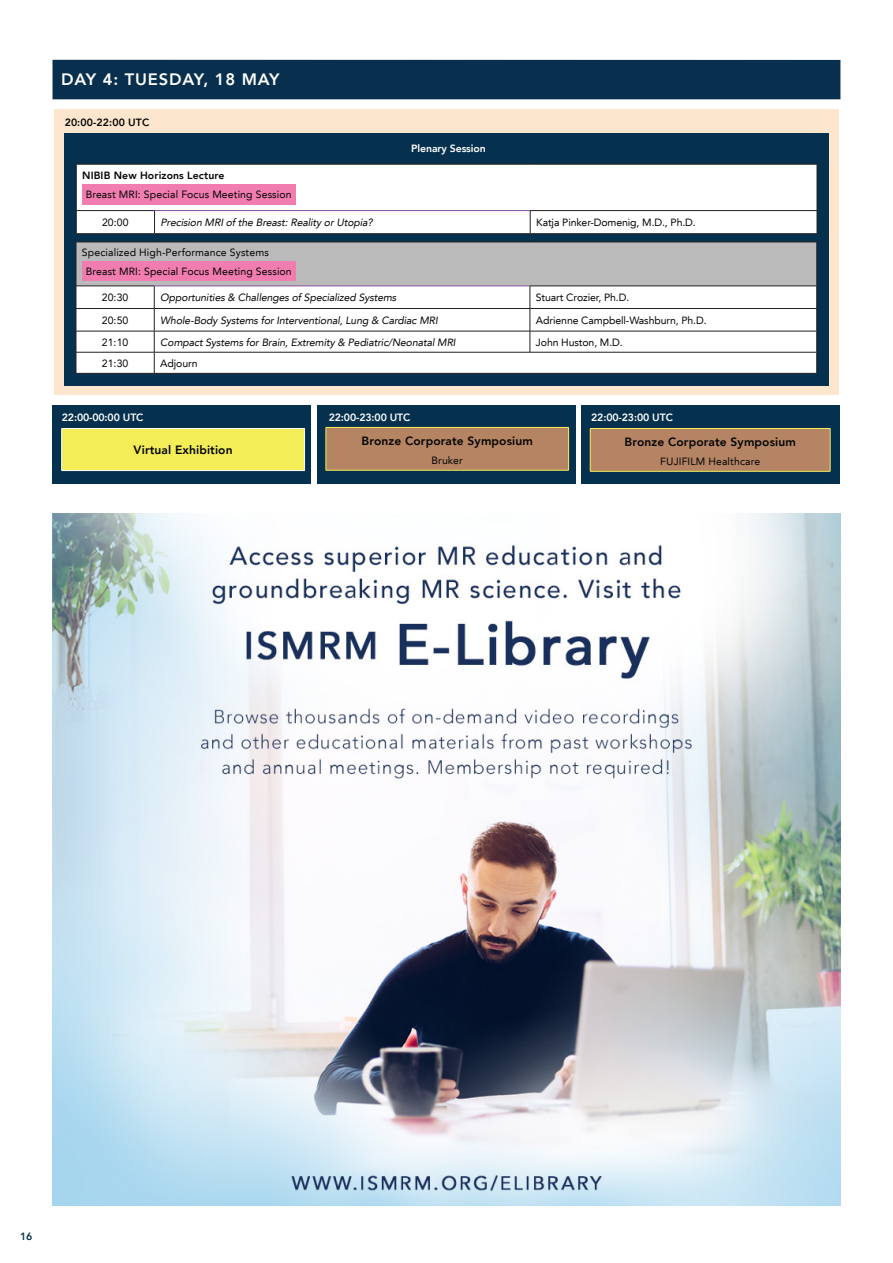
<style>
.page{position:relative;width:893px;height:1263px;background:#fff}
.page>*{position:absolute;margin:0;border:0;box-sizing:border-box;transform-origin:0 0}
.body_copy{font:800 16.5px "Avenir LT";letter-spacing:.05em;color:#fff}
.body_copy-2{font:800 12px "Avenir LT";letter-spacing:.01em;color:#040503}
.body_copy-3{font:10.5px "Avenir LT";letter-spacing:.01em;color:#040503}
.body_copy-4{font:italic 10.5px "Avenir LT";letter-spacing:-.01em;color:#040503}
.body_copy-5{font:10.5px "Avenir LT";letter-spacing:-.01em;color:#040503}
.body_copy-6{font:800 10.5px "Avenir LT";letter-spacing:-.01em;color:#fff}
.body_copy-7{font:italic 10.5px "Avenir LT";color:#040503}
.body_copy-8{font:800 10.5px "Avenir LT";letter-spacing:.01em;color:#040503}
.t1{font:800 10.5px "Avenir";color:#08304e}
</style>
<div class="page">
<div style="left:53px;top:60px;width:787px;height:39px;background:#08304e"></div>
<div style="left:54px;top:110px;width:785px;height:285px;background:#fde6ce"></div>
<div style="left:64px;top:133px;width:765px;height:253px;background:#06314e"></div>
<div style="left:77px;top:165px;width:740px;height:68px;background:#fff"></div>
<hr style="left:76px;top:164px;width:1px;height:46px;background:#231f20">
<hr style="left:817px;top:164px;width:1px;height:46px;background:#231f20">
<svg style="left:76px;top:211px;width:1px;height:22px"></svg>
<svg style="left:154px;top:211px;width:1px;height:22px"></svg>
<svg style="left:530px;top:211px;width:1px;height:22px"></svg>
<svg style="left:817px;top:211px;width:1px;height:22px"></svg>
<hr style="left:76px;top:164px;width:79px;height:1px;background:#231f20">
<hr style="left:155px;top:164px;width:375px;height:1px;background:#231f20">
<hr style="left:530px;top:164px;width:287px;height:1px;background:#231f20">
<hr style="left:76px;top:210px;width:79px;height:1px;background:#231f20">
<hr style="left:530px;top:210px;width:287px;height:1px;background:#231f20">
<hr style="left:76px;top:233px;width:79px;height:1px;background:#231f20">
<hr style="left:155px;top:233px;width:375px;height:1px;background:#231f20">
<hr style="left:530px;top:233px;width:287px;height:1px;background:#231f20">
<hr style="left:155px;top:210px;width:375px;height:1px;background:#884a9d">
<div style="left:76px;top:242px;width:741px;height:44px;background:#bababa"></div>
<div style="left:77px;top:287px;width:739px;height:86px;background:#fff"></div>
<hr style="left:76px;top:242px;width:1px;height:44px;background:#231f20">
<hr style="left:816px;top:242px;width:1px;height:44px;background:#231f20">
<svg style="left:530px;top:287px;width:1px;height:65px"></svg>
<svg style="left:76px;top:287px;width:1px;height:86px"></svg>
<svg style="left:154px;top:287px;width:1px;height:86px"></svg>
<svg style="left:816px;top:287px;width:1px;height:86px"></svg>
<hr style="left:76px;top:242px;width:78px;height:1px;background:#231f20">
<hr style="left:154px;top:242px;width:376px;height:1px;background:#231f20">
<hr style="left:530px;top:242px;width:287px;height:1px;background:#231f20">
<hr style="left:76px;top:286px;width:78px;height:1px;background:#231f20">
<hr style="left:530px;top:286px;width:287px;height:1px;background:#231f20">
<hr style="left:76px;top:308px;width:78px;height:1px;background:#231f20">
<hr style="left:154px;top:308px;width:376px;height:1px;background:#231f20">
<hr style="left:530px;top:308px;width:287px;height:1px;background:#231f20">
<hr style="left:76px;top:331px;width:78px;height:1px;background:#231f20">
<hr style="left:154px;top:331px;width:376px;height:1px;background:#231f20">
<hr style="left:530px;top:331px;width:287px;height:1px;background:#231f20">
<hr style="left:76px;top:352px;width:78px;height:1px;background:#231f20">
<hr style="left:154px;top:352px;width:376px;height:1px;background:#231f20">
<hr style="left:530px;top:352px;width:287px;height:1px;background:#231f20">
<hr style="left:76px;top:373px;width:78px;height:1px;background:#231f20">
<hr style="left:154px;top:373px;width:376px;height:1px;background:#231f20">
<hr style="left:530px;top:373px;width:287px;height:1px;background:#231f20">
<hr style="left:154px;top:286px;width:376px;height:1px;background:#884a9d">
<div style="left:82px;top:262px;width:214px;height:19px;background:#f17cb0"></div>
<div style="left:82px;top:184px;width:214px;height:21px;background:#f17cb0"></div>
<div style="left:317px;top:406px;width:258px;height:78px;background:#06314e"></div>
<div style="left:326px;top:427px;width:243px;height:43px;background:#b58463"></div>
<hr style="left:326px;top:427px;width:243px;height:1px;background:#f3ed58">
<hr style="left:326px;top:428px;width:1px;height:42px;background:#f3ed58">
<hr style="left:568px;top:428px;width:1px;height:42px;background:#f3ed58">
<hr style="left:326px;top:470px;width:243px;height:1px;background:#f3ed58">
<div style="left:53px;top:406px;width:258px;height:78px;background:#06314e"></div>
<div style="left:62px;top:428px;width:243px;height:43px;background:#f3ed58"></div>
<hr style="left:61px;top:428px;width:244px;height:1px;background:#f6fbfe">
<hr style="left:61px;top:429px;width:1px;height:41px;background:#f6fbfe">
<hr style="left:304px;top:429px;width:1px;height:41px;background:#f6fbfe">
<hr style="left:61px;top:470px;width:244px;height:1px;background:#f6fbfe">
<div style="left:581px;top:406px;width:258px;height:78px;background:#06314e"></div>
<div style="left:590px;top:428px;width:240px;height:43px;background:#b58465"></div>
<hr style="left:590px;top:428px;width:240px;height:1px;background:#f3ed58">
<hr style="left:590px;top:429px;width:1px;height:42px;background:#f3ed58">
<hr style="left:830px;top:429px;width:1px;height:42px;background:#f3ed58">
<hr style="left:590px;top:471px;width:240px;height:1px;background:#f3ed58">
<img style="left:53px;top:513px;width:787px;height:693px">
<p class="body_copy" style="left:61px;top:70px;width:220px">DAY 4: TUESDAY, 18 MAY</p>
<p class="body_copy-8" style="left:65px;top:116px;width:86px">20:00-22:00 UTC</p>
<p class="body_copy-6" style="left:411px;top:142px;width:76px">Plenary Session</p>
<p class="body_copy-8" style="left:82px;top:169px;width:144px">NIBIB New Horizons Lecture</p>
<p class="body_copy-3" style="left:102px;top:216px;width:28px">20:00</p>
<p class="body_copy-7" style="left:161px;top:216px;width:216px">Precision MRIof the Breast:Reality orUtopia?</p>
<p class="body_copy-5" style="left:536px;top:216px;width:161px">Katja Pinker-Domenig, M.D., Ph.D.</p>
<p class="body_copy-3" style="left:82px;top:246px;width:188px">Specialized High-Performance Systems</p>
<p class="body_copy-3" style="left:102px;top:291px;width:28px">20:30</p>
<p class="body_copy-4" style="left:160px;top:291px;width:238px">Opportunities &amp; Challenges of Specialized Systems</p>
<p class="body_copy-5" style="left:536px;top:291px;width:95px">Stuart Crozier, Ph.D.</p>
<p class="body_copy-3" style="left:102px;top:314px;width:28px">20:50</p>
<p class="body_copy-4" style="left:160px;top:314px;width:279px">Whole-Body Systems for Interventional, Lung &amp; Cardiac MRI</p>
<p class="body_copy-5" style="left:536px;top:314px;width:172px">Adrienne Campbell-Washburn, Ph.D.</p>
<p class="body_copy-3" style="left:102px;top:336px;width:28px">21:10</p>
<p class="body_copy-4" style="left:160px;top:336px;width:297px">Compact Systems for Brain, Extremity &amp; Pediatric/Neonatal MRI</p>
<p class="body_copy-5" style="left:536px;top:336px;width:88px">John Huston, M.D.</p>
<p class="body_copy-3" style="left:102px;top:357px;width:28px">21:30</p>
<p class="body_copy-5" style="left:160px;top:357px;width:39px">Adjourn</p>
<p class="body_copy-3" style="left:86px;top:188px;width:207px">Breast MRI: Special Focus Meeting Session</p>
<p class="body_copy-3" style="left:86px;top:265px;width:207px">Breast MRI: Special Focus Meeting Session</p>
<p class="body_copy-6" style="left:62px;top:411px;width:83px">22:00-00:00 UTC</p>
<p class="body_copy-2" style="left:134px;top:443px;width:101px">Virtual Exhibition</p>
<p class="body_copy-6" style="left:329px;top:411px;width:83px">22:00-23:00 UTC</p>
<p class="body_copy-2" style="left:362px;top:433px;width:173px">Bronze Corporate Symposium</p>
<p class="body_copy-3" style="left:431px;top:454px;width:33px">Bruker</p>
<p class="body_copy-6" style="left:591px;top:411px;width:83px">22:00-23:00 UTC</p>
<p class="body_copy-2" style="left:625px;top:435px;width:173px">Bronze Corporate Symposium</p>
<p class="body_copy-3" style="left:660px;top:456px;width:101px">FUJIFILM Healthcare</p>
<p class="t1" style="left:20px;top:1228px;width:14px">16</p>
</div>
